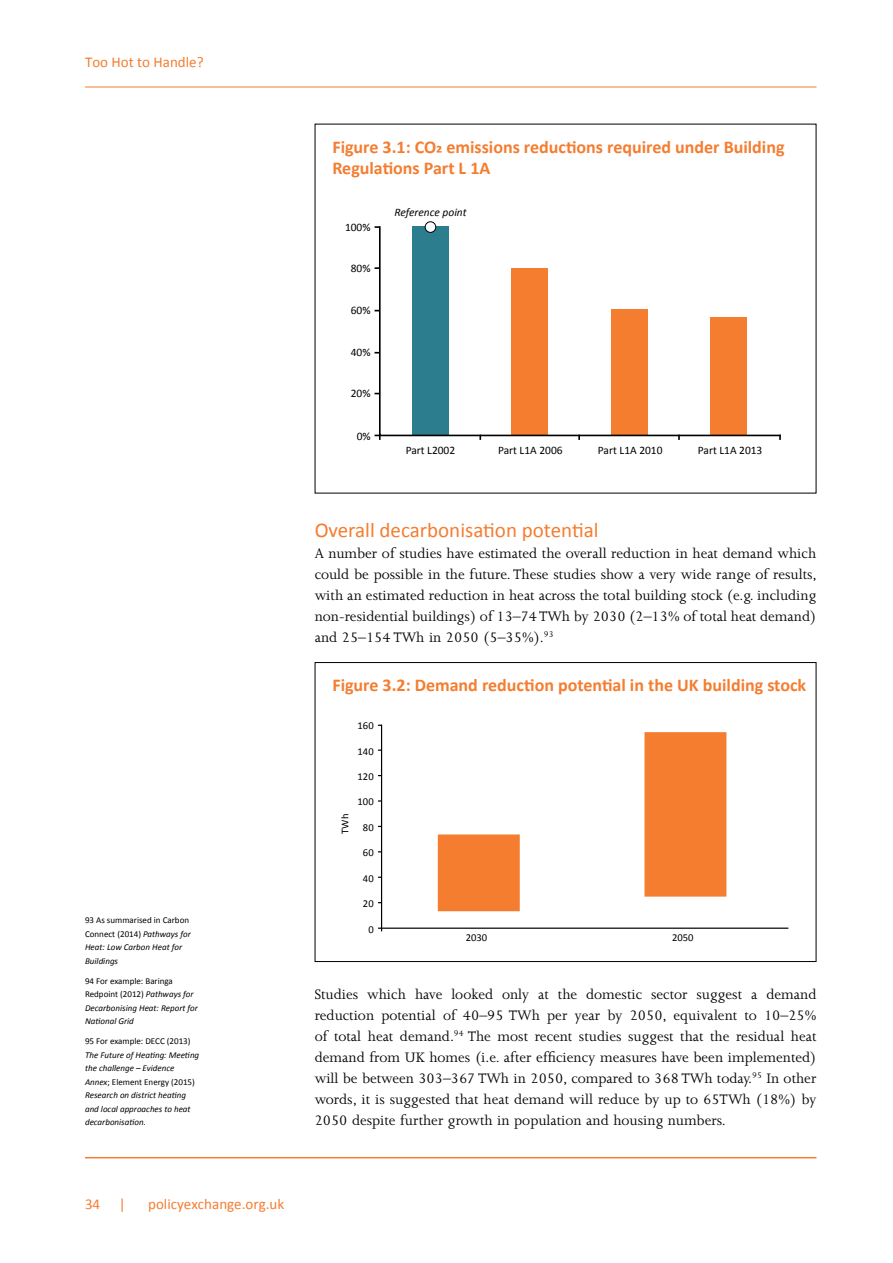
<style>
.page{position:relative;width:893px;height:1263px;background:#fff}
.page>*{position:absolute;margin:0;border:0;box-sizing:border-box;transform-origin:0 0}
.t1{font:21px "Calibri";color:#f47d30}
.t2{font:700 18px/21px "Calibri";color:#f47d30}
.t3{font:15.75px/21px "Joanna MT Std";color:#000;text-align:justify}
.t4{font:15px "Calibri";color:#f47d30}
.t5{font:11.4px "Calibri";color:#000}
.t6{font:italic 11.4px "Calibri";color:#000}
.t7{font:10.5px "Calibri";color:#000}
.t8{font:italic 9px/13.5px "Calibri";color:#000}
.t9{font:9px "Calibri";color:#000}
.s1{font-style:normal}
</style>
<div class="page">
<hr style="left:85px;top:87px;width:731px;height:1px;background:#f47d30">
<hr style="left:85px;top:1157px;width:731px;height:1px;background:#f47d30">
<svg style="left:375px;top:435px;width:6px;height:5px"></svg>
<svg style="left:378px;top:225px;width:403px;height:212px"></svg>
<div style="left:425px;top:222px;width:11px;height:10px;background:#fff;border-radius:50%"></div>
<div style="left:425px;top:221px;width:11px;height:12px;border:1px solid #000;border-radius:50%"></div>
<div style="left:315px;top:662px;width:501px;height:300px;border:1px solid #000"></div>
<svg style="left:438px;top:732px;width:288px;height:179px"></svg>
<hr style="left:378px;top:927px;width:410px;height:2px;background:#000">
<hr style="left:381px;top:724px;width:1px;height:207px;background:#000">
<p class="t4" style="left:85px;top:52px;width:120px">Too Hot to Handle?</p>
<p class="t8" style="left:85px;top:913px;width:107px"><span class="s1">93 As summarised in Carbon<br>Connect (2014)</span> Pathways for<br>Heat: Low Carbon Heat for<br>Buildings</p>
<p class="t8" style="left:85px;top:973px;width:114px"><span class="s1">94 For example: Baringa<br>Redpoint (2012)</span> Pathways for<br>Decarbonising Heat: Report for<br>National Grid</p>
<p class="t9" style="left:85px;top:1035px;width:107px">95 For example: DECC (2013)</p>
<p class="t8" style="left:85px;top:1047px;width:116px">The Future of Heating: Meeting the challenge – Evidence<br>Annex<span class="s1">; Element Energy (2015)<br></span>Research on district heating and local approaches to heat decarbonisation.</p>
<p class="t4" style="left:85px;top:1195px;width:42px">34 |</p>
<p class="t4" style="left:148px;top:1195px;width:138px">policyexchange.org.uk</p>
<p class="t2" style="left:332px;top:136px;width:454px">Figure 3.1: CO² emissions reductions required under Building<br>Regulations Part L 1A</p>
<p class="t6" style="left:394px;top:205px;width:74px">Reference point</p>
<p class="t5" style="left:345px;top:220px;width:27px">100%</p>
<p class="t5" style="left:351px;top:261px;width:21px">80%</p>
<p class="t5" style="left:351px;top:303px;width:21px">60%</p>
<p class="t5" style="left:351px;top:345px;width:21px">40%</p>
<p class="t5" style="left:351px;top:386px;width:21px">20%</p>
<p class="t5" style="left:357px;top:429px;width:15px">0%</p>
<p class="t5" style="left:406px;top:443px;width:51px">Part L2002</p>
<p class="t5" style="left:498px;top:443px;width:66px">Part L1A 2006</p>
<p class="t5" style="left:598px;top:443px;width:66px">Part L1A 2010</p>
<p class="t5" style="left:698px;top:443px;width:66px">Part L1A 2013</p>
<h1 class="t1" style="left:315px;top:517px;width:285px">Overall decarbonisation potential</h1>
<p class="t3" style="left:315px;top:543px;width:504px">A number of studies have estimated the overall reduction in heat demand which could be possible in the future. These studies show a very wide range of results, with an estimated reduction in heat across the total building stock (e.g. including non-residential buildings) of 13–74 TWh by 2030 (2–13% of total heat demand) and 25–154 TWh in 2050 (5–35%).<sup>93</sup></p>
<p class="t2" style="left:332px;top:674px;width:475px">Figure 3.2: Demand reduction potential in the UK building stock</p>
<p class="t7" style="left:358px;top:719px;width:18px">160</p>
<p class="t7" style="left:358px;top:745px;width:18px">140</p>
<p class="t7" style="left:358px;top:770px;width:18px">120</p>
<p class="t7" style="left:339px;top:834px;width:22px;rotate:-90deg">TWh</p>
<p class="t7" style="left:358px;top:795px;width:18px">100</p>
<p class="t7" style="left:363px;top:821px;width:12px">80</p>
<p class="t7" style="left:363px;top:846px;width:12px">60</p>
<p class="t7" style="left:363px;top:872px;width:12px">40</p>
<p class="t7" style="left:363px;top:897px;width:12px">20</p>
<p class="t7" style="left:368px;top:922px;width:7px">0</p>
<p class="t7" style="left:466px;top:931px;width:23px">2030</p>
<p class="t7" style="left:672px;top:931px;width:23px">2050</p>
<p class="t3" style="left:315px;top:984px;width:503px">Studies which have looked only at the domestic sector suggest a demand reduction potential of 40–95 TWh per year by 2050, equivalent to 10–25% of total heat demand.<sup>94</sup> The most recent studies suggest that the residual heat demand from UK homes (i.e. after efficiency measures have been implemented) will be between 303–367 TWh in 2050, compared to 368 TWh today.<sup>95</sup> In other words, it is suggested that heat demand will reduce by up to 65TWh (18%) by 2050 despite further growth in population and housing numbers.</p>
</div>
